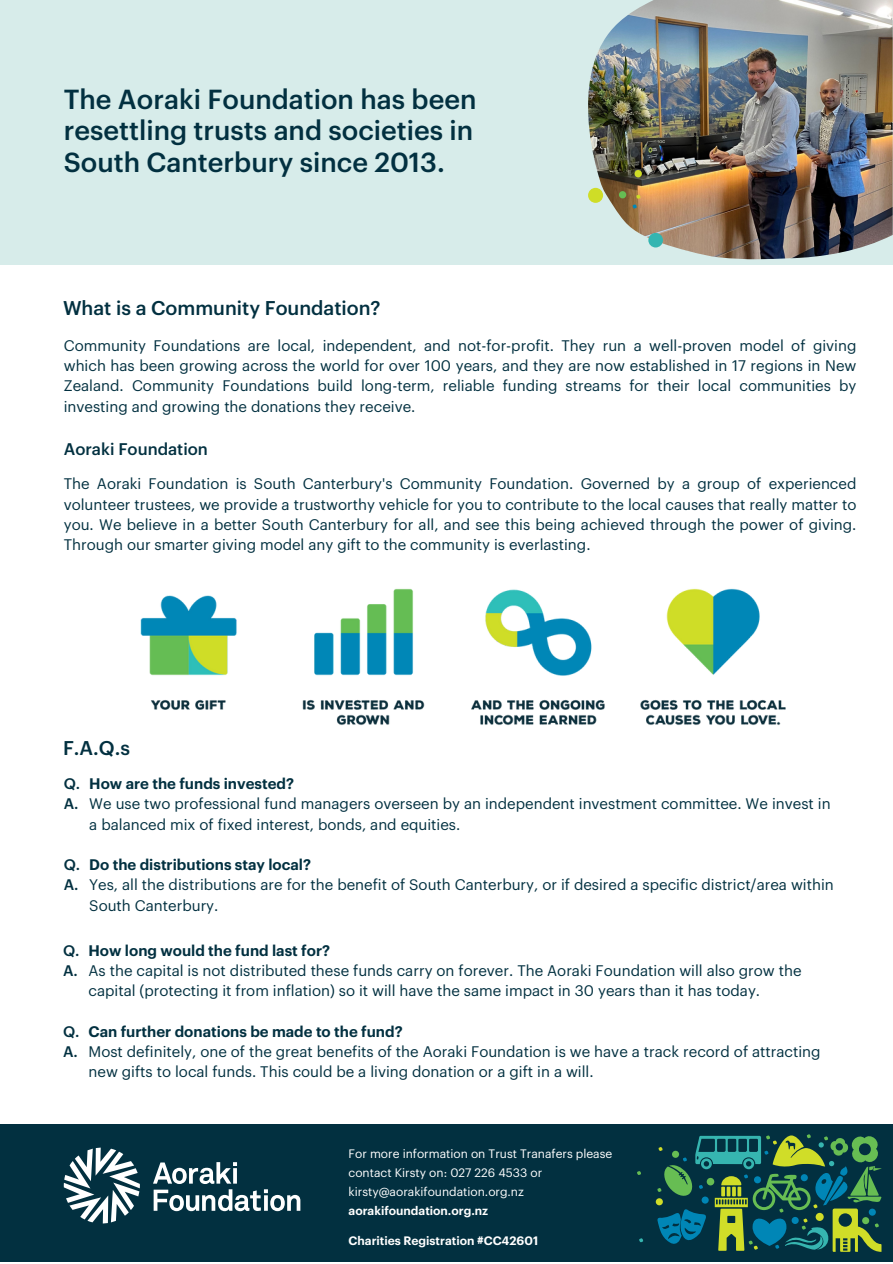
<style>
.page{position:relative;width:893px;height:1264px;background:#fff}
.page>*{position:absolute;margin:0;border:0;box-sizing:border-box;transform-origin:0 0}
.t1{font:500 27px/31.5px "Graphik";color:#023040;text-align:justify}
.t2{font:500 19.5px "Graphik";color:#023040}
.t3{font:500 16.5px "Graphik";color:#023040}
.t4{font:15px/20.2px "Graphik";color:#023040}
.t5{font:600 15px "Graphik";color:#023040}
.t6{font:500 15px "Graphik";color:#023040}
.t7{font:12px/19px "Graphik";color:#fff}
.t8{font:600 12px "Graphik";color:#fff}
</style>
<div class="page">
<div style="left:0;top:0;width:892px;height:264px;background:#d7ecea"></div>
<img style="left:588px;top:0;width:304px;height:259px">
<div style="left:588px;top:188px;width:15px;height:15px;background:#cfdd27;border-radius:50%"></div>
<div style="left:619px;top:191px;width:7px;height:7px;background:#66bd53;border-radius:50%"></div>
<svg style="left:632px;top:195px;width:8px;height:13px"></svg>
<div style="left:634px;top:170px;width:7px;height:7px;background:#cfdd27;border-radius:50%"></div>
<div style="left:648px;top:233px;width:15px;height:14px;background:#33b5b1;border-radius:50%"></div>
<div style="left:0;top:1124px;width:892px;height:138px;background:#023040"></div>
<svg style="left:153px;top:1162px;width:84px;height:21px"></svg>
<svg style="left:154px;top:1189px;width:146px;height:22px"></svg>
<svg style="left:64px;top:1147px;width:76px;height:76px"></svg>
<svg style="left:637px;top:1171px;width:4px;height:3px"></svg>
<svg style="left:639px;top:1238px;width:4px;height:4px"></svg>
<svg style="left:657px;top:1134px;width:224px;height:117px"></svg>
<img style="left:140px;top:588px;width:646px;height:137px">
<p class="t1" style="left:64px;top:84px;width:414px">The Aoraki Foundation has been resettling trusts and societies in South Canterbury since 2013.</p>
<p class="t2" style="left:63px;top:299px;width:319px">What is a Community Foundation?</p>
<p class="t4" style="left:64px;top:336px;width:794px;text-align:justify">Community Foundations are local, independent, and not-for-profit. They run a well-proven model of giving which has been growing across the world for over 100 years, and they are now established in 17 regions in New Zealand. Community Foundations build long-term, reliable funding streams for their local communities by investing and growing the donations they receive.</p>
<p class="t3" style="left:64px;top:442px;width:146px">Aoraki Foundation</p>
<p class="t4" style="left:64px;top:474px;width:794px;text-align:justify">The Aoraki Foundation is South Canterbury's Community Foundation. Governed by a group of experienced volunteer trustees, we provide a trustworthy vehicle for you to contribute to the local causes that really matter to you. We believe in a better South Canterbury for all, and see this being achieved through the power of giving.<br>Through our smarter giving model any gift to the community is everlasting.</p>
<p class="t2" style="left:63px;top:738px;width:68px">F.A.Q.s</p>
<p class="t5" style="left:89px;top:776px;width:206px">How are the funds invested?</p>
<p class="t4" style="left:89px;top:794px;width:742px">We use two professional fund managers overseen by an independent investment committee. We invest in a balanced mix of fixed interest, bonds, and equities.</p>
<p class="t5" style="left:89px;top:857px;width:223px">Do the distributions stay local?</p>
<p class="t4" style="left:89px;top:875px;width:746px">Yes, all the distributions are for the benefit of South Canterbury, or if desired a specific district/area within<br>South Canterbury.</p>
<p class="t6" style="left:64px;top:776px;width:18px">Q.</p>
<p class="t6" style="left:64px;top:797px;width:16px">A.</p>
<p class="t6" style="left:64px;top:857px;width:18px">Q.</p>
<p class="t6" style="left:64px;top:878px;width:16px">A.</p>
<p class="t6" style="left:63px;top:943px;width:18px">Q.</p>
<p class="t6" style="left:63px;top:963px;width:16px">A.</p>
<p class="t6" style="left:63px;top:1024px;width:18px">Q.</p>
<p class="t6" style="left:63px;top:1044px;width:16px">A.</p>
<p class="t5" style="left:88px;top:943px;width:243px">How long would the fund last for?</p>
<p class="t4" style="left:88px;top:961px;width:714px">As the capital is not distributed these funds carry on forever. The Aoraki Foundation will also grow the capital (protecting it from inflation) so it will have the same impact in 30 years than it has today.</p>
<p class="t5" style="left:88px;top:1024px;width:315px">Can further donations be made to the fund?</p>
<p class="t4" style="left:88px;top:1042px;width:733px">Most definitely, one of the great benefits of the Aoraki Foundation is we have a track record of attracting new gifts to local funds. This could be a living donation or a gift in a will.</p>
<p class="t7" style="left:348px;top:1144px;width:265px">For more information on Trust Tranafers please contact Kirsty on: 027 226 4533 or kirsty@aorakifoundation.org.nz</p>
<p class="t8" style="left:348px;top:1205px;width:141px">aorakifoundation.org.nz</p>
<p class="t8" style="left:348px;top:1234px;width:191px">Charities Registration #CC42601</p>
</div>
